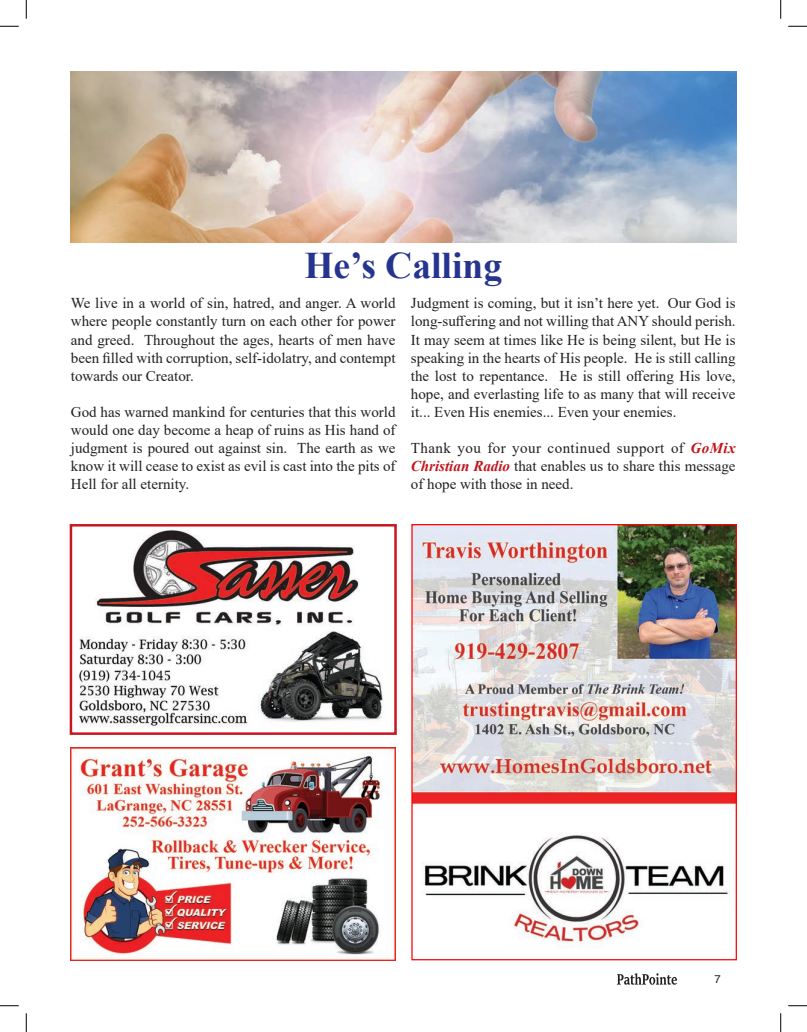
<style>
.page{position:relative;width:807px;height:1032px;background:#fff}
.page>*{position:absolute;margin:0;border:0;box-sizing:border-box;transform-origin:0 0}
.t1{font:700 37.5px "Times New Roman";color:#25358f}
.t2{font:15px/18px "Times New Roman";color:#231f20;text-align:justify}
.t3{font:11.25px "Helvetica";color:#231f20}
.s1{font-weight:700;font-style:italic;color:#c1151c}
</style>
<div class="page">
<img style="left:70px;top:747px;width:325px;height:213px">
<img style="left:77px;top:530px;width:306px;height:197px">
<div style="left:70px;top:524px;width:326px;height:210px;border:2px solid #c81721"></div>
<img style="left:413px;top:526px;width:321px;height:422px">
<div style="left:411px;top:524px;width:325px;height:436px;border:1px solid #f00"></div>
<img style="left:71px;top:71px;width:664px;height:171px">
<svg style="left:617px;top:973px;width:59px;height:11px"></svg>
<svg style="left:0;top:25px;width:19px;height:2px"></svg>
<svg style="left:788px;top:25px;width:18px;height:2px"></svg>
<svg style="left:0;top:1005px;width:19px;height:1px"></svg>
<svg style="left:788px;top:1005px;width:18px;height:1px"></svg>
<svg style="left:25px;top:0;width:2px;height:19px"></svg>
<svg style="left:25px;top:1013px;width:2px;height:18px"></svg>
<svg style="left:780px;top:0;width:1px;height:19px"></svg>
<svg style="left:780px;top:1013px;width:1px;height:18px"></svg>
<p class="t1" style="left:304px;top:239px;width:199px">He’s Calling</p>
<p class="t2" style="left:71px;top:294px;width:326px">We live in a world of sin, hatred, and anger. A world where people constantly turn on each other for power and greed. Throughout the ages, hearts of men have been filled with corruption, self-idolatry, and contempt towards our Creator.</p>
<p class="t2" style="left:71px;top:402px;width:326px">God has warned mankind for centuries that this world would one day become a heap of ruins as His hand of judgment is poured out against sin. The earth as we know it will cease to exist as evil is cast into the pits of Hell for all eternity.</p>
<p class="t2" style="left:411px;top:294px;width:326px">Judgment is coming, but it isn’t here yet. Our God is long-suffering and not willing that ANY should perish.<br>It may seem at times like He is being silent, but He is speaking in the hearts of His people. He is still calling the lost to repentance. He is still offering His love, hope, and everlasting life to as many that will receive it... Even His enemies... Even your enemies.</p>
<p class="t2" style="left:411px;top:438px;width:326px">Thank you for your continued support of <span class="s1">GoMix Christian Radio</span> that enables us to share this message of hope with those in need.</p>
<p class="t3" style="left:714px;top:970px;width:8px">7</p>
</div>
